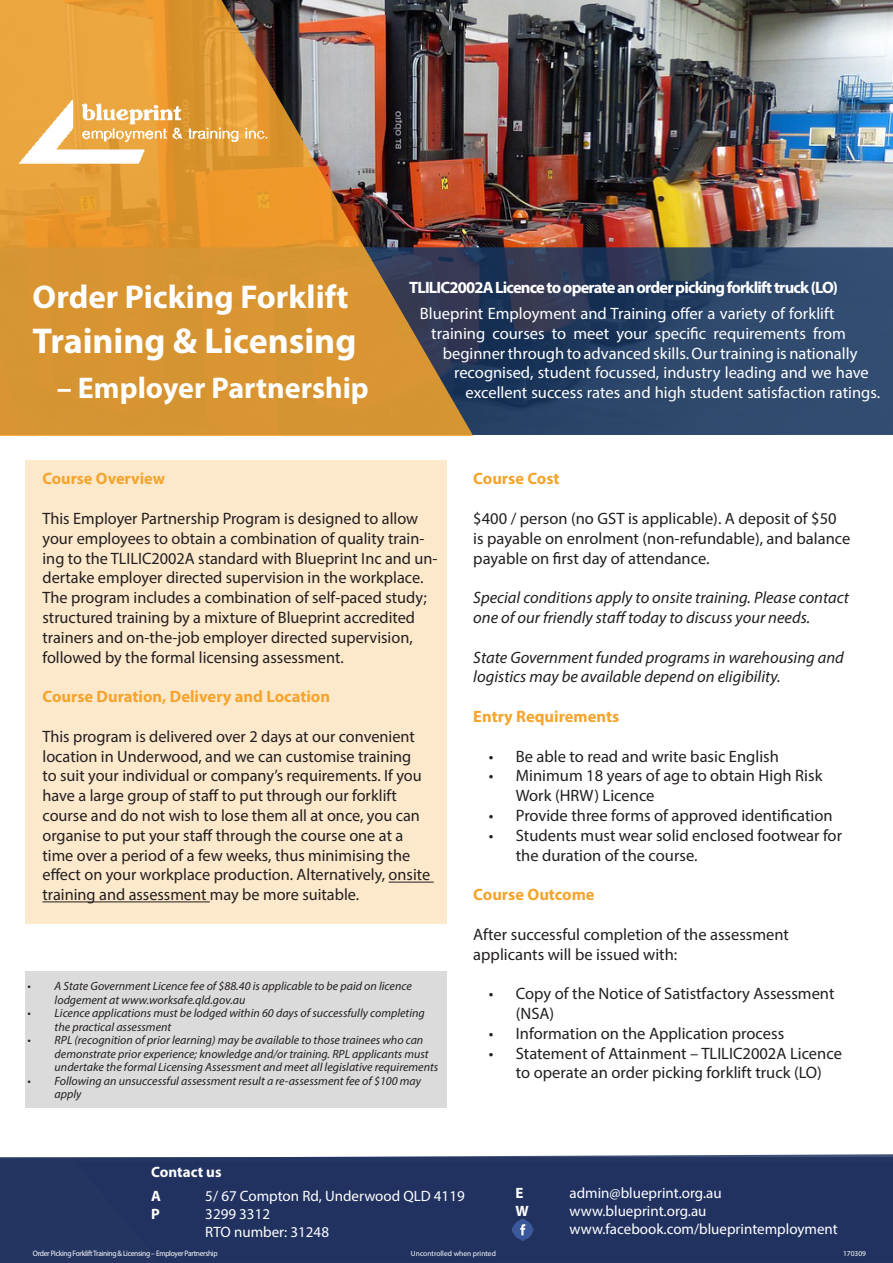
<style>
.page{position:relative;width:893px;height:1263px;background:#fff}
.page>*{position:absolute;margin:0;border:0;box-sizing:border-box;transform-origin:0 0}
.t1{font:700 36px "Myriad Pro";color:#fff}
.t2{font:700 33px "Myriad Pro";color:#fff}
.t3{font:700 30px "Myriad Pro";color:#fff}
.t4{font:16.5px/19.8px "Myriad Pro";color:#231f20}
.t5{font:16.5px/19.8px "Myriad Pro";color:#fff}
.t6{font:italic 16.5px/19.8px "Myriad Pro";color:#231f20}
.t7{font:700 16.5px "Myriad Pro";color:#f5a52d}
.t8{font:700 16.5px "Myriad Pro";letter-spacing:-.05em;color:#fff}
.t9{font:15px "Myriad Pro";color:#fff}
.t10{font:700 15px "Myriad Pro";color:#fff}
.t11{font:italic 12px/13.5px "Myriad Pro";color:#231f20}
.t12{font:7.8px "Myriad Pro";letter-spacing:-.04em;color:#fff;scale:.95 1}
.t13{font:7.5px "Myriad Pro";color:#fff}
</style>
<div class="page">
<img style="left:473px;top:0;width:420px;height:247px">
<svg style="left:473px;top:247px;width:420px;height:188px;background:#2a4265"></svg>
<svg style="left:299px;top:1154px;width:594px;height:3px"></svg>
<svg style="left:0;top:0;width:473px;height:436px;background:#b17e40"></svg>
<img style="left:11px;top:17px;width:280px;height:232px">
<div style="left:25px;top:460px;width:422px;height:464px;background:#fce8cb"></div>
<hr style="left:389px;top:882px;width:45px;height:1px;background:#231f20">
<hr style="left:43px;top:901px;width:167px;height:1px;background:#231f20">
<div style="left:0;top:1157px;width:893px;height:106px;background:#213260"></div>
<img style="left:511px;top:1219px;width:22px;height:21px">
<div style="left:25px;top:971px;width:422px;height:136px;background:#dcdbdc"></div>
<p class="t2" style="left:33px;top:275px;width:317px">Order Picking Forklift</p>
<p class="t1" style="left:33px;top:317px;width:325px">Training &amp; Licensing</p>
<p class="t3" style="left:57px;top:368px;width:313px">– Employer Partnership</p>
<p class="t8" style="left:409px;top:277px;width:430px">TLILIC2002A Licence to operate an order picking forklift truck (LO)</p>
<p class="t5" style="left:431px;top:303px;width:416px;text-indent:-11px">Blueprint Employment and Training offer a variety of forklift training courses to meet your specific requirements from</p>
<p class="t5" style="left:443px;top:343px;width:416px">beginner through to advanced skills. Our training is nationally</p>
<p class="t5" style="left:454px;top:363px;width:416px">recognised, student focussed, industry leading and we have</p>
<p class="t5" style="left:466px;top:382px;width:416px">excellent success rates and high student satisfaction ratings.</p>
<p class="t7" style="left:43px;top:468px;width:124px">Course Overview</p>
<p class="t4" style="left:43px;top:508px;width:396px">This Employer Partnership Program is designed to allow your employees to obtain a combination of quality train&shy;ing to the TLILIC2002A standard with Blueprint Inc and un&shy;dertake employer directed supervision in the workplace.<br>The program includes a combination of self-paced study; structured training by a mixture of Blueprint accredited trainers and on-the-job employer directed supervision, followed by the formal licensing assessment.</p>
<p class="t7" style="left:43px;top:686px;width:289px">Course Duration, Delivery and Location</p>
<p class="t4" style="left:43px;top:726px;width:389px">This program is delivered over 2 days at our convenient location in Underwood, and we can customise training<br>to suit your individual or company’s requirements. If you have a large group of staff to put through our forklift course and do not wish to lose them all at once, you can organise to put your staff through the course one at a time over a period of a few weeks, thus minimising the effect on your workplace production. Alternatively, onsite training and assessment may be more suitable.</p>
<p class="t11" style="left:55px;top:979px;width:359px;text-indent:-27px">• A State Government Licence fee of $88.40 is applicable to be paid on licence lodgement at www.worksafe.qld.gov.au</p>
<p class="t11" style="left:55px;top:1006px;width:372px;text-indent:-27px">• Licence applications must be lodged within 60 days of successfully completing the practical assessment</p>
<p class="t11" style="left:55px;top:1033px;width:385px;text-indent:-27px">• RPL (recognition of prior learning) may be available to those trainees who can demonstrate prior experience; knowledge and/or training. RPL applicants must undertake the formal Licensing Assessment and meet all legislative requirements</p>
<p class="t11" style="left:55px;top:1074px;width:368px;text-indent:-27px">• Following an unsuccessful assessment result a re-assessment fee of $100 may apply</p>
<p class="t7" style="left:473px;top:468px;width:88px">Course Cost</p>
<p class="t4" style="left:473px;top:508px;width:379px">$400 / person (no GST is applicable). A deposit of $50 is payable on enrolment (non-refundable), and balance payable on first day of attendance.</p>
<p class="t6" style="left:473px;top:587px;width:377px">Special conditions apply to onsite training. Please contact one of our friendly staff today to discuss your needs.</p>
<p class="t6" style="left:473px;top:647px;width:372px">State Government funded programs in warehousing and logistics may be available depend on eligibility.</p>
<p class="t7" style="left:473px;top:706px;width:147px">Entry Requirements</p>
<p class="t4" style="left:489px;top:746px;width:292px">• Be able to read and write basic English</p>
<p class="t4" style="left:516px;top:766px;width:308px;text-indent:-27px">• Minimum 18 years of age to obtain High Risk<br>Work (HRW) Licence</p>
<p class="t4" style="left:489px;top:805px;width:345px">• Provide three forms of approved identification</p>
<p class="t4" style="left:516px;top:825px;width:328px;text-indent:-27px">• Students must wear solid enclosed footwear for the duration of the course.</p>
<p class="t7" style="left:473px;top:884px;width:123px">Course Outcome</p>
<p class="t4" style="left:473px;top:924px;width:317px">After successful completion of the assessment</p>
<p class="t4" style="left:473px;top:944px;width:205px">applicants will be issued with:</p>
<p class="t4" style="left:516px;top:983px;width:320px;text-indent:-27px">• Copy of the Notice of Satistfactory Assessment (NSA)</p>
<p class="t4" style="left:489px;top:1023px;width:297px">• Information on the Application process</p>
<p class="t4" style="left:489px;top:1043px;width:355px;text-align:center">• Statement of Attainment – TLILIC2002A Licence to operate an order picking forklift truck (LO)</p>
<p class="t10" style="left:151px;top:1162px;width:72px">Contact us</p>
<p class="t10" style="left:151px;top:1186px;width:11px">A</p>
<p class="t9" style="left:205px;top:1187px;width:261px">5/ 67 Compton Rd, Underwood QLD 4119</p>
<p class="t10" style="left:151px;top:1204px;width:10px">P</p>
<p class="t9" style="left:205px;top:1205px;width:66px">3299 3312</p>
<p class="t9" style="left:205px;top:1223px;width:125px">RTO number: 31248</p>
<p class="t10" style="left:516px;top:1183px;width:10px">E</p>
<p class="t9" style="left:570px;top:1183px;width:154px">admin@blueprint.org.au</p>
<p class="t10" style="left:516px;top:1201px;width:15px">W</p>
<p class="t9" style="left:570px;top:1201px;width:138px">www.blueprint.org.au</p>
<p class="t9" style="left:570px;top:1219px;width:270px">www.facebook.com/blueprintemployment</p>
<p class="t12" style="left:33px;top:1248px;width:196px">Order Picking Forklift Training &amp; Licensing – Employer Partnership</p>
<p class="t13" style="left:411px;top:1249px;width:86px">Uncontrolled when printed</p>
<p class="t13" style="left:843px;top:1249px;width:25px">170309</p>
</div>
